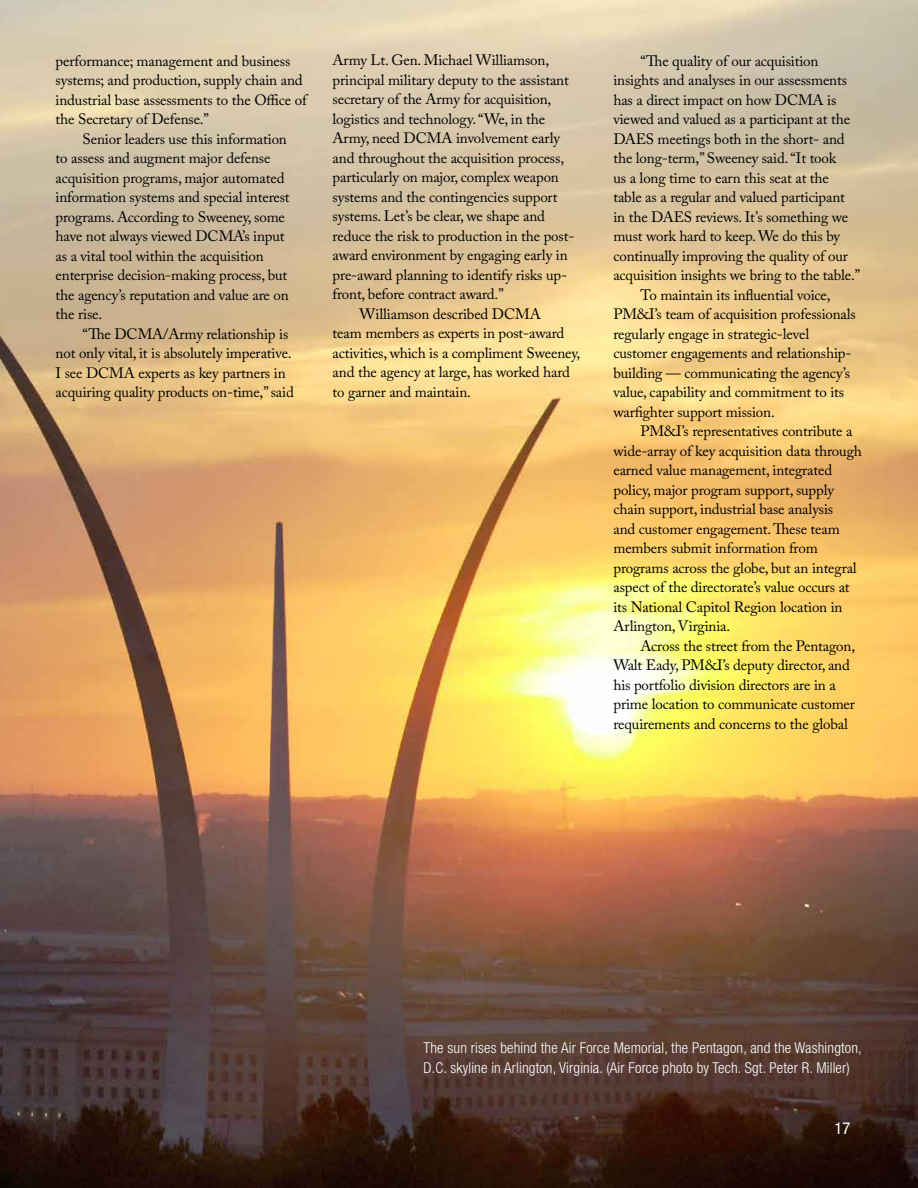
<style>
.page{position:relative;width:918px;height:1188px;background:#fff}
.page>*{position:absolute;margin:0;border:0;box-sizing:border-box;transform-origin:0 0}
.t1{font:condensed 16.5px "Helvetica Neue";color:#fff}
.t2{font:15px/19.5px "Adobe Caslon Pro";letter-spacing:-.01em;color:#000}
.t3{font:300 condensed 15px/19.5px "Helvetica Neue";letter-spacing:.01em;color:#fff}
</style>
<div class="page">
<img style="left:0;top:0;width:918px;height:1188px">
<p class="t2" style="left:56px;top:51px;width:253px">performance; management and business systems; and production, supply chain and industrial base assessments to the Office of the Secretary of Defense.”</p>
<p class="t2" style="left:56px;top:129px;width:236px;text-indent:27px">Senior leaders use this information to assess and augment major defense acquisition programs, major automated information systems and special interest programs. According to Sweeney, some have not always viewed DCMA’s input as a vital tool within the acquisition enterprise decision-making process, but the agency’s reputation and value are on the rise.</p>
<p class="t2" style="left:56px;top:324px;width:240px;text-indent:27px">“The DCMA/Army relationship is not only vital, it is absolutely imperative.<br>I see DCMA experts as key partners in acquiring quality products on-time,” said</p>
<p class="t2" style="left:333px;top:50px;width:218px">Army Lt. Gen. Michael Williamson,</p>
<p class="t2" style="left:333px;top:70px;width:238px">principal military deputy to the assistant</p>
<p class="t2" style="left:333px;top:89px;width:220px">secretary of the Army for acquisition,</p>
<p class="t2" style="left:333px;top:109px;width:214px">logistics and technology. “We, in the</p>
<p class="t2" style="left:333px;top:128px;width:229px">Army, need DCMA involvement early</p>
<p class="t2" style="left:333px;top:148px;width:233px">and throughout the acquisition process,</p>
<p class="t2" style="left:333px;top:167px;width:228px">particularly on major, complex weapon</p>
<p class="t2" style="left:333px;top:187px;width:226px">systems and the contingencies support</p>
<p class="t2" style="left:333px;top:206px;width:214px">systems. Let’s be clear, we shape and</p>
<p class="t2" style="left:333px;top:226px;width:243px">reduce the risk to production in the post-</p>
<p class="t2" style="left:333px;top:245px;width:237px">award environment by engaging early in</p>
<p class="t2" style="left:333px;top:265px;width:236px">pre-award planning to identify risks up-</p>
<p class="t2" style="left:333px;top:284px;width:173px">front, before contract award.”</p>
<p class="t2" style="left:360px;top:304px;width:183px">Williamson described DCMA</p>
<p class="t2" style="left:333px;top:323px;width:233px">team members as experts in post-award</p>
<p class="t2" style="left:333px;top:343px;width:249px">activities, which is a compliment Sweeney,</p>
<p class="t2" style="left:333px;top:362px;width:239px">and the agency at large, has worked hard</p>
<p class="t2" style="left:333px;top:382px;width:140px">to garner and maintain.</p>
<p class="t2" style="left:640px;top:51px;width:180px">“The quality of our acquisition</p>
<p class="t2" style="left:613px;top:70px;width:235px">insights and analyses in our assessments</p>
<p class="t2" style="left:613px;top:90px;width:225px">has a direct impact on how DCMA is</p>
<p class="t2" style="left:613px;top:109px;width:238px">viewed and valued as a participant at the</p>
<p class="t2" style="left:613px;top:129px;width:233px">DAES meetings both in the short- and</p>
<p class="t2" style="left:613px;top:148px;width:224px">the long-term,” Sweeney said. “It took</p>
<p class="t2" style="left:613px;top:168px;width:217px">us a long time to earn this seat at the</p>
<p class="t2" style="left:613px;top:187px;width:233px">table as a regular and valued participant</p>
<p class="t2" style="left:613px;top:207px;width:236px">in the DAES reviews. It’s something we</p>
<p class="t2" style="left:613px;top:226px;width:228px">must work hard to keep. We do this by</p>
<p class="t2" style="left:613px;top:246px;width:236px">continually improving the quality of our</p>
<p class="t2" style="left:613px;top:265px;width:248px">acquisition insights we bring to the table.”</p>
<p class="t2" style="left:640px;top:285px;width:192px">To maintain its influential voice,</p>
<p class="t2" style="left:613px;top:304px;width:244px">PM&amp;I’s team of acquisition professionals</p>
<p class="t2" style="left:613px;top:324px;width:197px">regularly engage in strategic-level</p>
<p class="t2" style="left:613px;top:343px;width:240px">customer engagements and relationship-</p>
<p class="t2" style="left:613px;top:363px;width:238px">building — communicating the agency’s</p>
<p class="t2" style="left:613px;top:382px;width:232px">value, capability and commitment to its</p>
<p class="t2" style="left:613px;top:402px;width:163px">warfighter support mission.</p>
<p class="t2" style="left:640px;top:421px;width:214px">PM&amp;I’s representatives contribute a</p>
<p class="t2" style="left:613px;top:441px;width:250px">wide-array of key acquisition data through</p>
<p class="t2" style="left:613px;top:460px;width:220px">earned value management, integrated</p>
<p class="t2" style="left:613px;top:480px;width:222px">policy, major program support, supply</p>
<p class="t2" style="left:613px;top:499px;width:221px">chain support, industrial base analysis</p>
<p class="t2" style="left:613px;top:519px;width:228px">and customer engagement. These team</p>
<p class="t2" style="left:613px;top:538px;width:206px">members submit information from</p>
<p class="t2" style="left:613px;top:558px;width:245px">programs across the globe, but an integral</p>
<p class="t2" style="left:613px;top:577px;width:238px">aspect of the directorate’s value occurs at</p>
<p class="t2" style="left:613px;top:597px;width:231px">its National Capitol Region location in</p>
<p class="t2" style="left:613px;top:616px;width:118px">Arlington, Virginia.</p>
<p class="t2" style="left:640px;top:636px;width:216px">Across the street from the Pentagon,</p>
<p class="t2" style="left:613px;top:655px;width:238px">Walt Eady, PM&amp;I’s deputy director, and</p>
<p class="t2" style="left:613px;top:675px;width:224px">his portfolio division directors are in a</p>
<p class="t2" style="left:613px;top:694px;width:243px">prime location to communicate customer</p>
<p class="t2" style="left:613px;top:714px;width:236px">requirements and concerns to the global</p>
<p class="t3" style="left:424px;top:1038px;width:440px">The sun rises behind the Air Force Memorial, the Pentagon, and the Washington,<br>D.C. skyline in Arlington, Virginia. (Air Force photo by Tech. Sgt. Peter R. Miller)</p>
<p class="t1" style="left:835px;top:1118px;width:17px">17</p>
</div>
